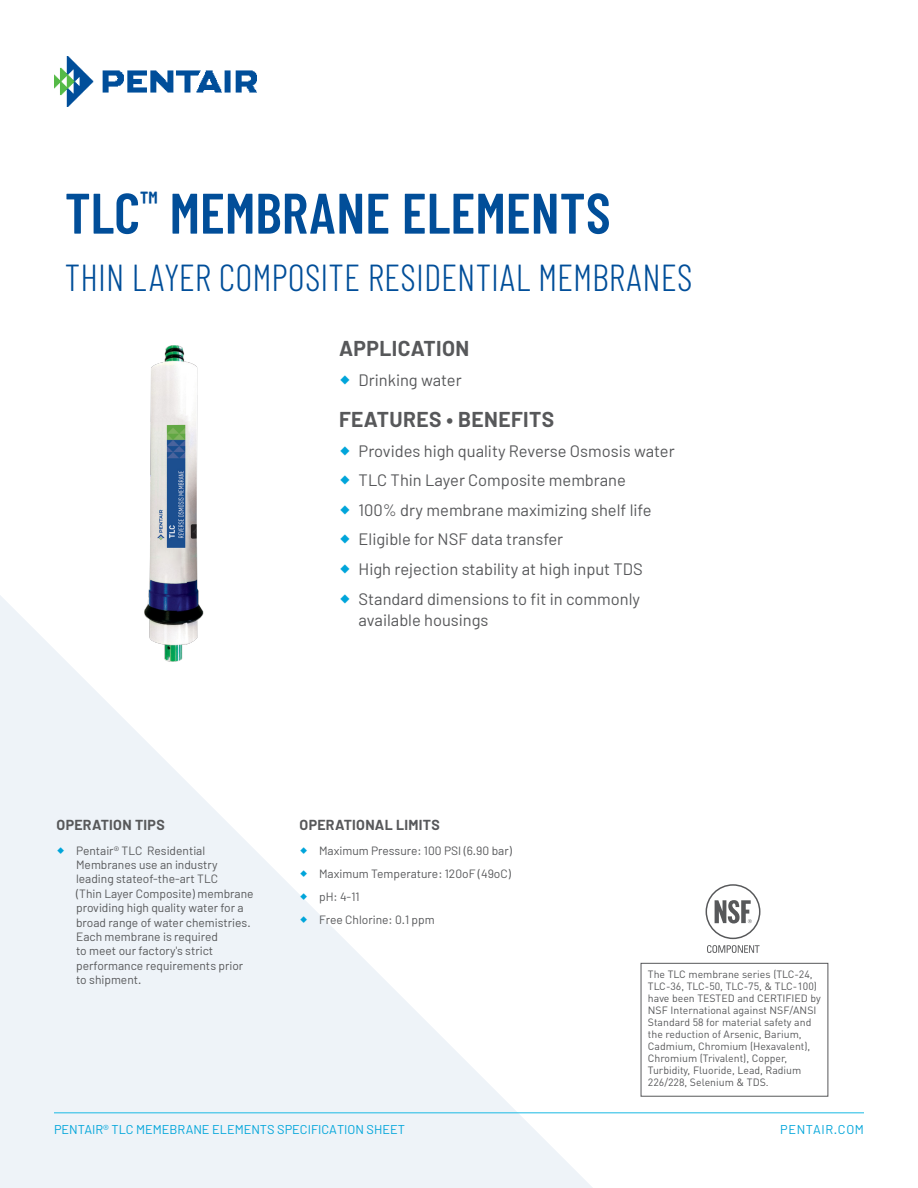
<style>
.page{position:relative;width:918px;height:1188px;background:#fff}
.page>*{position:absolute;margin:0;border:0;box-sizing:border-box;transform-origin:0 0}
.Brand_Name_Line_NS{font:600 57px "Barlow Condensed";color:#014e99}
.Brand_Name_Line_NS-2{font:300 37.5px "Barlow Condensed";color:#014e99}
.BodyCopy{font:700 21px "Barlow";letter-spacing:.02em;color:#57585a}
.BodyCopy-2{font:16.5px/21px "Barlow";color:#57585a}
.BodyCopy-3{font:700 14.1px "Barlow";letter-spacing:.02em;color:#57585a}
.Descriptor_InfoLine{font:12.75px "Barlow";color:#00a5da}
.Descriptor_InfoLine-2{font:12.75px "Barlow";letter-spacing:.05em;color:#00a5da}
.BodyCopy-4{font:12px/14.4px "Barlow";color:#57585a}
.AP_Important_Informa{font:10.5px/12px "DIN Pro";color:#57585a}
</style>
<div class="page">
<svg style="left:0;top:595px;width:608px;height:593px;fill:#eef3f8"></svg>
<hr style="left:54px;top:1112px;width:810px;height:1px;background:#19b9e4">
<img style="left:54px;top:56px;width:202px;height:51px">
<div style="left:706px;top:884px;width:54px;height:55px;border:1px solid #57585a;border-radius:50%"></div>
<svg style="left:715px;top:900px;width:37px;height:23px"></svg>
<svg style="left:707px;top:945px;width:53px;height:8px"></svg>
<img style="left:100px;top:345px;width:163px;height:322px">
<svg style="left:341px;top:595px;width:8px;height:8px"></svg>
<svg style="left:301px;top:847px;width:6px;height:7px"></svg>
<svg style="left:301px;top:870px;width:6px;height:7px"></svg>
<svg style="left:301px;top:893px;width:6px;height:7px"></svg>
<svg style="left:301px;top:916px;width:6px;height:7px"></svg>
<svg style="left:58px;top:847px;width:6px;height:7px"></svg>
<p class="Brand_Name_Line_NS" style="left:65px;top:178px;width:547px">TLC<sup>™️</sup> MEMBRANE ELEMENTS</p>
<p class="Brand_Name_Line_NS-2" style="left:65px;top:254px;width:629px">THIN LAYER COMPOSITE RESIDENTIAL MEMBRANES</p>
<p class="BodyCopy" style="left:339px;top:335px;width:132px">APPLICATION</p>
<p class="BodyCopy-2" style="left:359px;top:369px;width:105px">Drinking water</p>
<p class="BodyCopy" style="left:339px;top:406px;width:217px">FEATURES • BENEFITS</p>
<p class="BodyCopy-2" style="left:359px;top:440px;width:318px">Provides high quality Reverse Osmosis water</p>
<p class="BodyCopy-2" style="left:359px;top:469px;width:269px">TLC Thin Layer Composite membrane</p>
<p class="BodyCopy-2" style="left:359px;top:499px;width:294px">100% dry membrane maximizing shelf life</p>
<p class="BodyCopy-2" style="left:359px;top:529px;width:206px">Eligible for NSF data transfer</p>
<p class="BodyCopy-2" style="left:359px;top:558px;width:286px">High rejection stability at high input TDS</p>
<p class="BodyCopy-2" style="left:359px;top:588px;width:283px">Standard dimensions to fit in commonly available housings</p>
<p class="BodyCopy-3" style="left:57px;top:817px;width:110px">OPERATION TIPS</p>
<p class="BodyCopy-4" style="left:76px;top:843px;width:179px">Pentair® TLC Residential<br>Membranes use an industry leading stateof-the-art TLC<br>(Thin Layer Composite) membrane providing high quality water for a broad range of water chemistries.<br>Each membrane is required<br>to meet our factory's strict performance requirements prior to shipment.</p>
<p class="BodyCopy-3" style="left:300px;top:817px;width:142px">OPERATIONAL LIMITS</p>
<p class="BodyCopy-4" style="left:319px;top:843px;width:194px">Maximum Pressure: 100 PSI (6.90 bar)</p>
<p class="BodyCopy-4" style="left:319px;top:866px;width:193px">Maximum Temperature: 120oF (49oC)</p>
<p class="BodyCopy-4" style="left:319px;top:889px;width:42px">pH: 4-11</p>
<p class="BodyCopy-4" style="left:319px;top:912px;width:117px">Free Chlorine: 0.1 ppm</p>
<p class="AP_Important_Informa" style="left:648px;top:967px;width:175px">The TLC membrane series (TLC-24, TLC-36, TLC-50, TLC-75, &amp; TLC-100) have been TESTED and CERTIFIED by NSF International against NSF/ANSI Standard 58 for material safety and the reduction of Arsenic, Barium, Cadmium, Chromium (Hexavalent), Chromium (Trivalent), Copper, Turbidity, Fluoride, Lead, Radium 226/228, Selenium &amp; TDS.</p>
<p class="Descriptor_InfoLine" style="left:54px;top:1121px;width:353px">PENTAIR® TLC MEMEBRANE ELEMENTS SPECIFICATION SHEET</p>
<p class="Descriptor_InfoLine-2" style="left:780px;top:1121px;width:85px">PENTAIR.COM</p>
</div>
